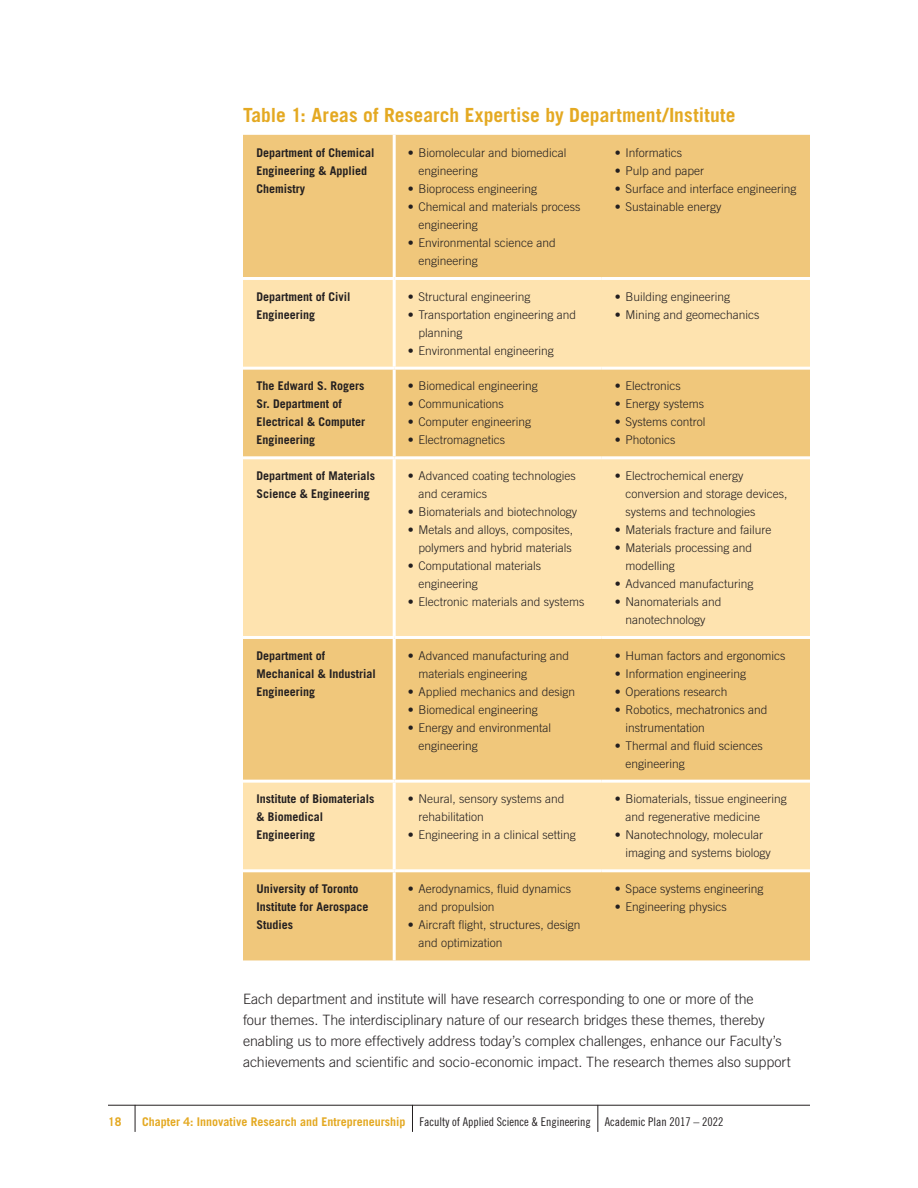
<style>
.page{position:relative;width:918px;height:1188px;background:#fff}
.page>*{position:absolute;margin:0;border:0;box-sizing:border-box;transform-origin:0 0}
.A_Head{font:700 19.5px "Trade Gothic LT Std";letter-spacing:.005em;color:#e4a922}
.Text{font:300 14.25px/21px "Trade Gothic LT Std";letter-spacing:-.005em;color:#231f20}
.t1{font:300 12px/18px "Trade Gothic LT Std";color:#231f20}
.t2{font:700 12px/18px "Trade Gothic LT Std";color:#231f20}
.t3{font:12px "Trade Gothic LT Std Cn 18";color:#231f20}
.t4{font:700 12px "Trade Gothic LT Std";color:#e4a922}
.s1{font-family:"Trade Gothic LT Std";font-weight:700;color:#e4a922}
</style>
<div class="page">
<svg style="left:135px;top:1106px;width:1px;height:26px"></svg>
<svg style="left:412px;top:1106px;width:1px;height:26px"></svg>
<svg style="left:597px;top:1106px;width:1px;height:26px"></svg>
<hr style="left:108px;top:1105px;width:702px;height:1px;background:#231f20">
<div style="left:243px;top:135px;width:567px;height:825px;background:#f0c77b"></div>
<svg style="left:243px;top:280px;width:567px;height:589px;background:#f8d89a"></svg>
<hr style="left:393px;top:135px;width:3px;height:142px;background:#fff">
<hr style="left:243px;top:277px;width:151px;height:3px;background:#fff">
<hr style="left:394px;top:277px;width:207px;height:3px;background:#fff">
<hr style="left:393px;top:280px;width:3px;height:87px;background:#fff">
<hr style="left:601px;top:277px;width:209px;height:3px;background:#fff">
<hr style="left:243px;top:367px;width:151px;height:3px;background:#fff">
<hr style="left:394px;top:367px;width:207px;height:3px;background:#fff">
<hr style="left:393px;top:370px;width:3px;height:86px;background:#fff">
<hr style="left:601px;top:367px;width:209px;height:3px;background:#fff">
<hr style="left:243px;top:456px;width:151px;height:3px;background:#fff">
<hr style="left:394px;top:456px;width:207px;height:3px;background:#fff">
<hr style="left:393px;top:459px;width:3px;height:177px;background:#fff">
<hr style="left:601px;top:456px;width:209px;height:3px;background:#fff">
<hr style="left:243px;top:636px;width:151px;height:3px;background:#fff">
<hr style="left:394px;top:636px;width:207px;height:3px;background:#fff">
<hr style="left:393px;top:639px;width:3px;height:141px;background:#fff">
<hr style="left:601px;top:636px;width:209px;height:3px;background:#fff">
<hr style="left:243px;top:780px;width:151px;height:3px;background:#fff">
<hr style="left:394px;top:780px;width:207px;height:3px;background:#fff">
<hr style="left:393px;top:783px;width:3px;height:86px;background:#fff">
<hr style="left:601px;top:780px;width:209px;height:3px;background:#fff">
<hr style="left:243px;top:869px;width:151px;height:3px;background:#fff">
<hr style="left:394px;top:869px;width:207px;height:3px;background:#fff">
<hr style="left:393px;top:872px;width:3px;height:88px;background:#fff">
<hr style="left:601px;top:869px;width:209px;height:3px;background:#fff">
<p class="A_Head" style="left:243px;top:103px;width:494px">Table 1: Areas of Research Expertise by Department/Institute</p>
<p class="t2" style="left:256px;top:144px;width:120px">Department of Chemical<br>Engineering &amp; Applied<br>Chemistry</p>
<p class="t1" style="left:418px;top:144px;width:150px;text-indent:-11px">• Biomolecular and biomedical engineering</p>
<p class="t1" style="left:615px;top:144px;width:69px">• Informatics</p>
<p class="t1" style="left:615px;top:162px;width:91px">• Pulp and paper</p>
<p class="t1" style="left:615px;top:180px;width:183px">• Surface and interface engineering</p>
<p class="t1" style="left:615px;top:198px;width:108px">• Sustainable energy</p>
<p class="t1" style="left:408px;top:180px;width:131px">• Bioprocess engineering</p>
<p class="t1" style="left:418px;top:198px;width:163px;text-indent:-11px">• Chemical and materials process engineering</p>
<p class="t1" style="left:418px;top:234px;width:139px;text-indent:-11px">• Environmental science and engineering</p>
<p class="t2" style="left:256px;top:287px;width:96px">Department of Civil<br>Engineering</p>
<p class="t1" style="left:408px;top:287px;width:124px">• Structural engineering</p>
<p class="t1" style="left:418px;top:305px;width:159px;text-indent:-11px">• Transportation engineering and planning</p>
<p class="t1" style="left:408px;top:341px;width:148px">• Environmental engineering</p>
<p class="t2" style="left:256px;top:377px;width:110px">The Edward S. Rogers<br>Sr. Department of<br>Electrical &amp; Computer<br>Engineering</p>
<p class="t1" style="left:408px;top:377px;width:132px">• Biomedical engineering</p>
<p class="t1" style="left:408px;top:395px;width:98px">• Communications</p>
<p class="t1" style="left:408px;top:413px;width:125px">• Computer engineering</p>
<p class="t1" style="left:408px;top:431px;width:99px">• Electromagnetics</p>
<p class="t2" style="left:256px;top:467px;width:120px">Department of Materials<br>Science &amp; Engineering</p>
<p class="t1" style="left:418px;top:467px;width:159px;text-indent:-11px">• Advanced coating technologies and ceramics</p>
<p class="t1" style="left:408px;top:503px;width:171px">• Biomaterials and biotechnology</p>
<p class="t1" style="left:408px;top:521px;width:167px;text-align:right">• Metals and alloys, composites, polymers and hybrid materials</p>
<p class="t1" style="left:418px;top:557px;width:124px;text-indent:-11px">• Computational materials engineering</p>
<p class="t1" style="left:408px;top:593px;width:178px">• Electronic materials and systems</p>
<p class="t2" style="left:256px;top:646px;width:121px">Department of<br>Mechanical &amp; Industrial<br>Engineering</p>
<p class="t1" style="left:418px;top:646px;width:152px;text-indent:-11px">• Advanced manufacturing and materials engineering</p>
<p class="t1" style="left:408px;top:682px;width:169px">• Applied mechanics and design</p>
<p class="t1" style="left:408px;top:700px;width:132px">• Biomedical engineering</p>
<p class="t1" style="left:418px;top:718px;width:134px;text-indent:-11px">• Energy and environmental engineering</p>
<p class="t2" style="left:256px;top:790px;width:120px">Institute of Biomaterials &amp; Biomedical<br>Engineering</p>
<p class="t1" style="left:418px;top:790px;width:147px;text-indent:-11px">• Neural, sensory systems and rehabilitation</p>
<p class="t1" style="left:408px;top:826px;width:170px">• Engineering in a clinical setting</p>
<p class="t2" style="left:256px;top:880px;width:114px">University of Toronto<br>Institute for Aerospace<br>Studies</p>
<p class="t1" style="left:418px;top:880px;width:154px;text-indent:-11px">• Aerodynamics, fluid dynamics and propulsion</p>
<p class="t1" style="left:418px;top:916px;width:164px;text-indent:-11px">• Aircraft flight, structures, design and optimization</p>
<p class="t1" style="left:615px;top:287px;width:117px">• Building engineering</p>
<p class="t1" style="left:615px;top:305px;width:146px">• Mining and geomechanics</p>
<p class="t1" style="left:615px;top:377px;width:68px">• Electronics</p>
<p class="t1" style="left:615px;top:395px;width:91px">• Energy systems</p>
<p class="t1" style="left:615px;top:413px;width:92px">• Systems control</p>
<p class="t1" style="left:615px;top:431px;width:62px">• Photonics</p>
<p class="t1" style="left:626px;top:467px;width:164px;text-indent:-11px">• Electrochemical energy conversion and storage devices, systems and technologies</p>
<p class="t1" style="left:615px;top:521px;width:158px">• Materials fracture and failure</p>
<p class="t1" style="left:626px;top:539px;width:128px;text-indent:-11px">• Materials processing and modelling</p>
<p class="t1" style="left:615px;top:575px;width:140px">• Advanced manufacturing</p>
<p class="t1" style="left:615px;top:593px;width:108px;text-align:center">• Nanomaterials and nanotechnology</p>
<p class="t1" style="left:615px;top:646px;width:172px">• Human factors and ergonomics</p>
<p class="t1" style="left:615px;top:664px;width:133px">• Information engineering</p>
<p class="t1" style="left:615px;top:682px;width:114px">• Operations research</p>
<p class="t1" style="left:626px;top:700px;width:144px;text-indent:-11px">• Robotics, mechatronics and instrumentation</p>
<p class="t1" style="left:626px;top:736px;width:139px;text-indent:-11px">• Thermal and fluid sciences engineering</p>
<p class="t1" style="left:626px;top:790px;width:163px;text-indent:-11px">• Biomaterials, tissue engineering and regenerative medicine</p>
<p class="t1" style="left:626px;top:826px;width:147px;text-indent:-11px">• Nanotechnology, molecular imaging and systems biology</p>
<p class="t1" style="left:615px;top:880px;width:150px">• Space systems engineering</p>
<p class="t1" style="left:615px;top:898px;width:114px">• Engineering physics</p>
<p class="Text" style="left:243px;top:988px;width:549px">Each department and institute will have research corresponding to one or more of the<br>four themes. The interdisciplinary nature of our research bridges these themes, thereby enabling us to more effectively address today’s complex challenges, enhance our Faculty’s achievements and scientific and socio-economic impact. The research themes also support</p>
<p class="t4" style="left:108px;top:1114px;width:15px">18</p>
<p class="t3" style="left:142px;top:1114px;width:583px"><span class="s1">Chapter 4: Innovative Research and Entrepreneurship</span> Faculty of Applied Science &amp; Engineering Academic Plan 2017 – 2022</p>
</div>
